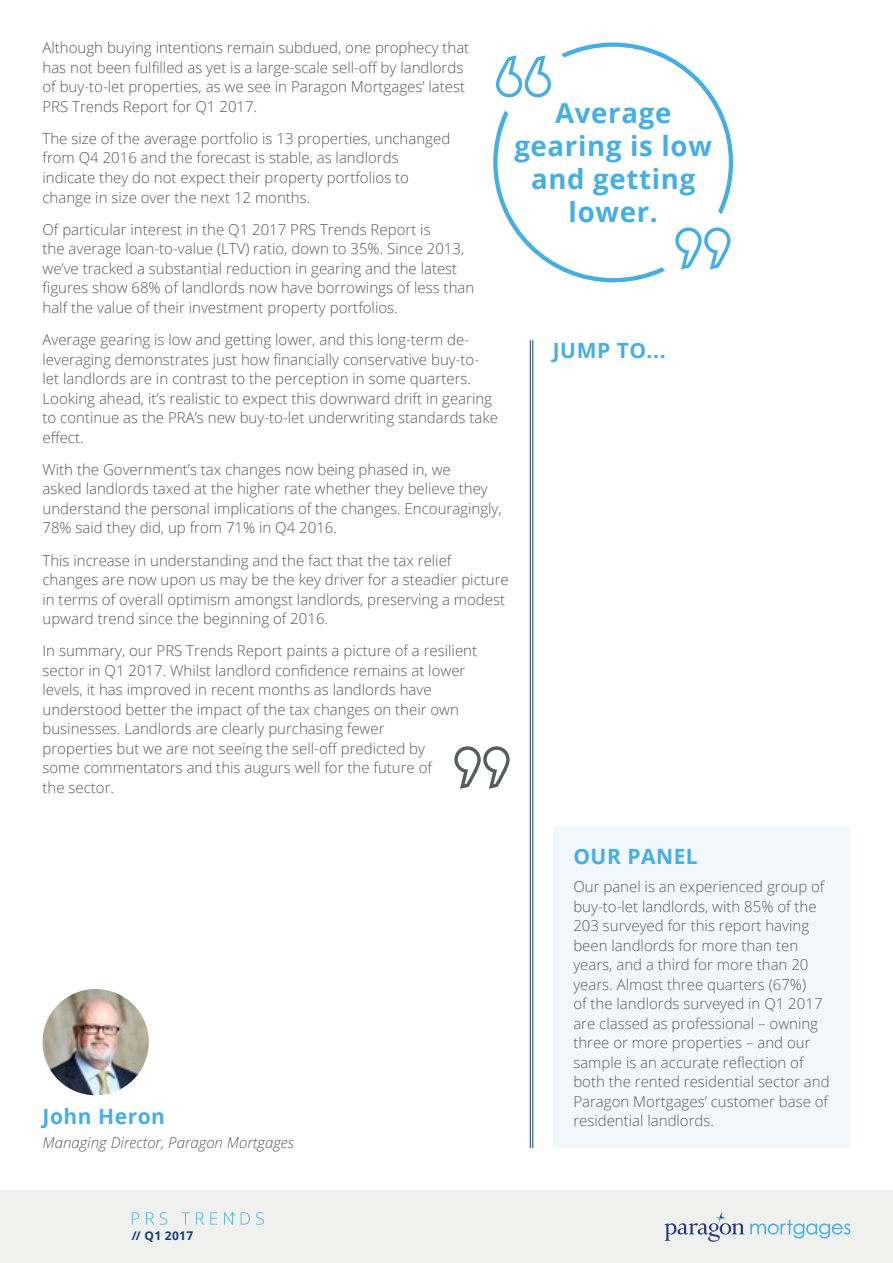
<style>
.page{position:relative;width:893px;height:1263px;background:#fff}
.page>*{position:absolute;margin:0;border:0;box-sizing:border-box;transform-origin:0 0}
.t1{font:700 27.6px/33.2px "Open Sans";letter-spacing:.025em;color:#45afe4;text-align:center}
.t2{font:700 21px "Open Sans";letter-spacing:.025em;color:#45afe4}
.t3{font:300 15px/19.5px "Open Sans";color:#575756}
.t4{font:300 15px/19.5px "Open Sans";color:#595c5c}
.t5{font:italic 300 15px "Open Sans";color:#595c5c}
.t6{font:700 12px "Open Sans";letter-spacing:.025em;color:#143f72}
</style>
<div class="page">
<div style="left:0;top:1191px;width:893px;height:72px;background:#f0f0ee"></div>
<svg style="left:664px;top:1212px;width:186px;height:30px"></svg>
<svg style="left:132px;top:1212px;width:7px;height:12px"></svg>
<svg style="left:146px;top:1212px;width:8px;height:12px"></svg>
<svg style="left:160px;top:1212px;width:7px;height:13px"></svg>
<svg style="left:181px;top:1212px;width:9px;height:12px"></svg>
<svg style="left:196px;top:1212px;width:8px;height:12px"></svg>
<svg style="left:210px;top:1212px;width:7px;height:12px"></svg>
<svg style="left:241px;top:1212px;width:9px;height:12px"></svg>
<svg style="left:256px;top:1212px;width:8px;height:13px"></svg>
<svg style="left:224px;top:1212px;width:11px;height:12px"></svg>
<div style="left:553px;top:826px;width:297px;height:322px;background:#f1f7fd"></div>
<hr style="left:532px;top:340px;width:1px;height:808px;background:#143f72">
<hr style="left:530px;top:340px;width:1px;height:808px;background:#143f72">
<svg style="left:493px;top:43px;width:240px;height:239px"></svg>
<svg style="left:675px;top:227px;width:55px;height:43px"></svg>
<svg style="left:496px;top:55px;width:55px;height:42px"></svg>
<img style="left:43px;top:989px;width:106px;height:106px;border-radius:53px">
<svg style="left:454px;top:746px;width:56px;height:43px"></svg>
<p class="t3" style="left:43px;top:38px;width:428px">Although buying intentions remain subdued, one prophecy that has not been fulfilled as yet is a large-scale sell-off by landlords of buy-to-let properties, as we see in Paragon Mortgages’ latest PRS Trends Report for Q1 2017.</p>
<p class="t3" style="left:43px;top:128px;width:409px">The size of the average portfolio is 13 properties, unchanged from Q4 2016 and the forecast is stable, as landlords indicate they do not expect their property portfolios to change in size over the next 12 months.</p>
<p class="t3" style="left:43px;top:219px;width:433px">Of particular interest in the Q1 2017 PRS Trends Report is<br>the average loan-to-value (LTV) ratio, down to 35%. Since 2013, we’ve tracked a substantial reduction in gearing and the latest figures show 68% of landlords now have borrowings of less than half the value of their investment property portfolios.</p>
<p class="t3" style="left:43px;top:329px;width:457px">Average gearing is low and getting lower, and this long-term de&shy;leveraging demonstrates just how financially conservative buy-to&shy;let landlords are in contrast to the perception in some quarters.<br>Looking ahead, it’s realistic to expect this downward drift in gearing to continue as the PRA’s new buy-to-let underwriting standards take effect.</p>
<p class="t3" style="left:43px;top:459px;width:461px">With the Government’s tax changes now being phased in, we<br>asked landlords taxed at the higher rate whether they believe they understand the personal implications of the changes. Encouragingly, 78% said they did, up from 71% in Q4 2016.</p>
<p class="t3" style="left:43px;top:550px;width:468px">This increase in understanding and the fact that the tax relief changes are now upon us may be the key driver for a steadier picture in terms of overall optimism amongst landlords, preserving a modest upward trend since the beginning of 2016.</p>
<p class="t3" style="left:43px;top:641px;width:436px">In summary, our PRS Trends Report paints a picture of a resilient sector in Q1 2017. Whilst landlord confidence remains at lower levels, it has improved in recent months as landlords have understood better the impact of the tax changes on their own businesses. Landlords are clearly purchasing fewer<br>properties but we are not seeing the sell-off predicted by<br>some commentators and this augurs well for the future of<br>the sector.</p>
<h1 class="t1" style="left:514px;top:95px;width:199px">Average gearing is low and getting lower.</h1>
<h2 class="t2" style="left:553px;top:336px;width:114px">JUMP TO...</h2>
<h2 class="t2" style="left:43px;top:1102px;width:124px">John Heron</h2>
<p class="t5" style="left:43px;top:1132px;width:253px">Managing Director, Paragon Mortgages</p>
<p class="t6" style="left:132px;top:1227px;width:63px">// Q1 2017</p>
<h2 class="t2" style="left:573px;top:842px;width:126px">OUR PANEL</h2>
<p class="t4" style="left:573px;top:876px;width:258px">Our panel is an experienced group of buy-to-let landlords, with 85% of the 203 surveyed for this report having been landlords for more than ten years, and a third for more than 20 years. Almost three quarters (67%)<br>of the landlords surveyed in Q1 2017 are classed as professional – owning three or more properties – and our sample is an accurate reflection of both the rented residential sector and Paragon Mortgages’ customer base of residential landlords.</p>
</div>
